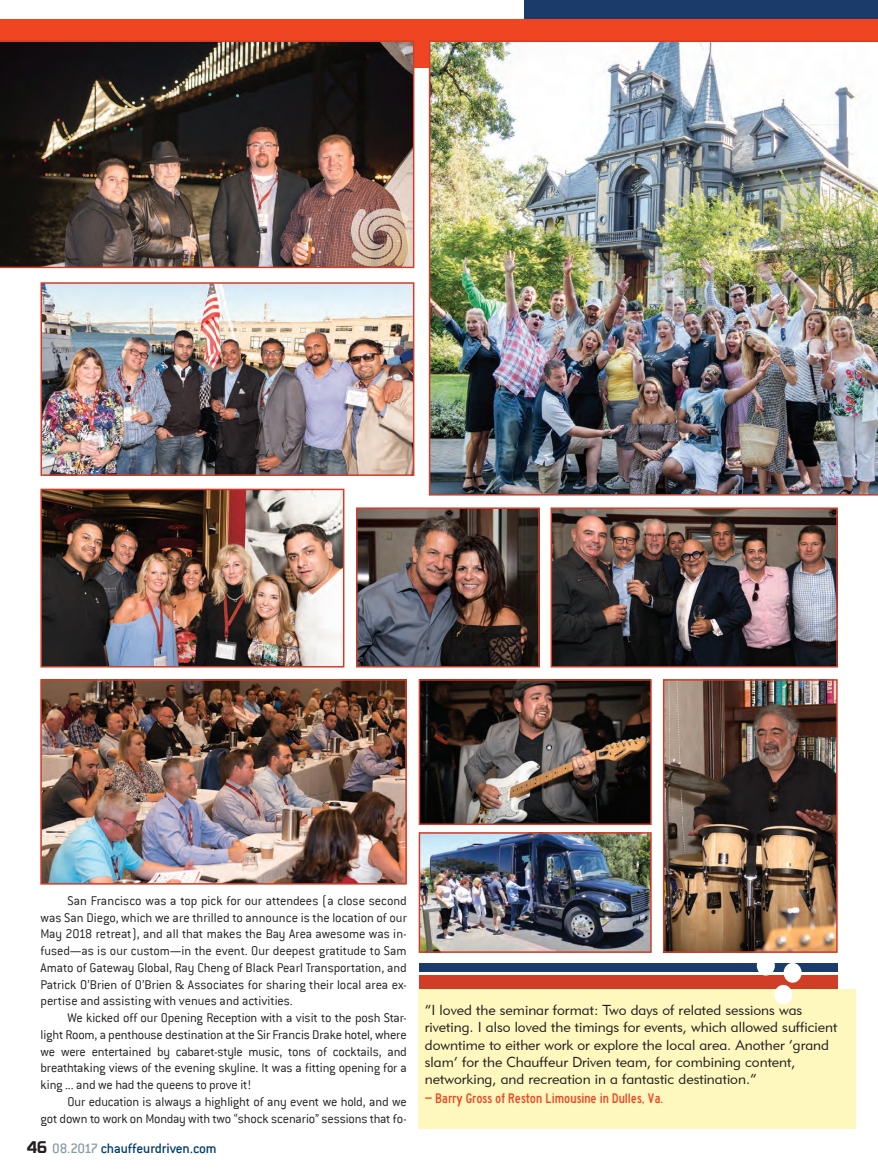
<style>
.page{position:relative;width:878px;height:1175px;background:#fff}
.page>*{position:absolute;margin:0;border:0;box-sizing:border-box;transform-origin:0 0}
.t1{font:500 15px "Conduit ITC";letter-spacing:-.015em;color:#003e6f}
.testimonial_text{font:14.4px/17.2px "Geometric 415 BT Lite A";color:#231f20}
.body_text_conduit_tt{font:300 13.95px/16.8px "Conduit ITC";letter-spacing:-.01em;color:#231f20;text-align:justify}
.testimonial_text-2{font:12.9px "highwaygothicnarrow";letter-spacing:-.005em;color:#ef4522}
.s1{font-family:"Prototype";font-weight:400;font-size:16.5px;color:#231f20}
.s2{color:#8a9da1}
</style>
<div class="page">
<div style="left:419px;top:988px;width:437px;height:140px;background:#fef7be"></div>
<div style="left:419px;top:975px;width:418px;height:13px;background:#d03e28"></div>
<div style="left:419px;top:963px;width:418px;height:8px;background:#1b3c6b"></div>
<div style="left:774px;top:984px;width:18px;height:20px;background:#fff;border-radius:50%"></div>
<div style="left:756px;top:955px;width:18px;height:20px;background:#fff;border-radius:50%"></div>
<div style="left:783px;top:963px;width:18px;height:19px;background:#fff;border-radius:50%"></div>
<div style="left:0;top:19px;width:878px;height:49px;background:#ef4522"></div>
<div style="left:524px;top:0;width:354px;height:19px;background:#1b3c6b"></div>
<img style="left:429px;top:40px;width:449px;height:455px">
<img style="left:0;top:40px;width:414px;height:228px">
<img style="left:553px;top:510px;width:281px;height:154px">
<div style="left:550px;top:507px;width:287px;height:160px;border:2px solid #d03e28"></div>
<img style="left:43px;top:682px;width:361px;height:199px">
<div style="left:40px;top:679px;width:367px;height:205px;border:2px solid #d03e28"></div>
<img style="left:421px;top:682px;width:227px;height:140px">
<div style="left:418px;top:679px;width:233px;height:146px;border:2px solid #d03e28"></div>
<img style="left:421px;top:835px;width:227px;height:114px">
<div style="left:418px;top:832px;width:233px;height:120px;border:2px solid #d03e28"></div>
<img style="left:666px;top:682px;width:168px;height:267px">
<div style="left:663px;top:679px;width:174px;height:273px;border:2px solid #d03e28"></div>
<img style="left:43px;top:491px;width:298px;height:173px">
<div style="left:40px;top:488px;width:304px;height:179px;border:2px solid #d03e28"></div>
<img style="left:359px;top:510px;width:177px;height:154px">
<div style="left:356px;top:507px;width:183px;height:160px;border:2px solid #d03e28"></div>
<img style="left:43px;top:285px;width:368px;height:188px">
<div style="left:40px;top:282px;width:374px;height:194px;border:2px solid #d03e28"></div>
<svg style="left:351px;top:208px;width:58px;height:58px;background:#c2a593"></svg>
<p class="body_text_conduit_tt" style="left:41px;top:892px;width:368px;text-indent:27px">San Francisco was a top pick for our attendees (a close second was San Diego, which we are thrilled to announce is the location of our May 2018 retreat), and all that makes the Bay Area awesome was in&shy;fused—as is our custom—in the event. Our deepest gratitude to Sam Amato of Gateway Global, Ray Cheng of Black Pearl Transportation, and Patrick O’Brien of O’Brien &amp; Associates for sharing their local area ex&shy;pertise and assisting with venues and activities.</p>
<p class="body_text_conduit_tt" style="left:41px;top:1009px;width:368px;text-indent:27px">We kicked off our Opening Reception with a visit to the posh Star&shy;light Room, a penthouse destination at the Sir Francis Drake hotel, where we were entertained by cabaret-style music, tons of cocktails, and breathtaking views of the evening skyline. It was a fitting opening for a king ... and we had the queens to prove it!</p>
<p class="body_text_conduit_tt" style="left:41px;top:1093px;width:368px;text-align:right">Our education is always a highlight of any event we hold, and we<br>got down to work on Monday with two “shock scenario” sessions that fo-</p>
<p class="t1" style="left:27px;top:1140px;width:191px"><span class="s1">46</span> <span class="s2">08.2017</span> chauffeurdriven.com</p>
<p class="testimonial_text" style="left:425px;top:1001px;width:414px">“I loved the seminar format: Two days of related sessions was riveting. I also loved the timings for events, which allowed sufficient downtime to either work or explore the local area. Another ‘grand slam’ for the Chauffeur Driven team, for combining content, networking, and recreation in a fantastic destination.”</p>
<p class="testimonial_text-2" style="left:425px;top:1090px;width:240px">– Barry Gross of Reston Limousine in Dulles, Va.</p>
</div>
